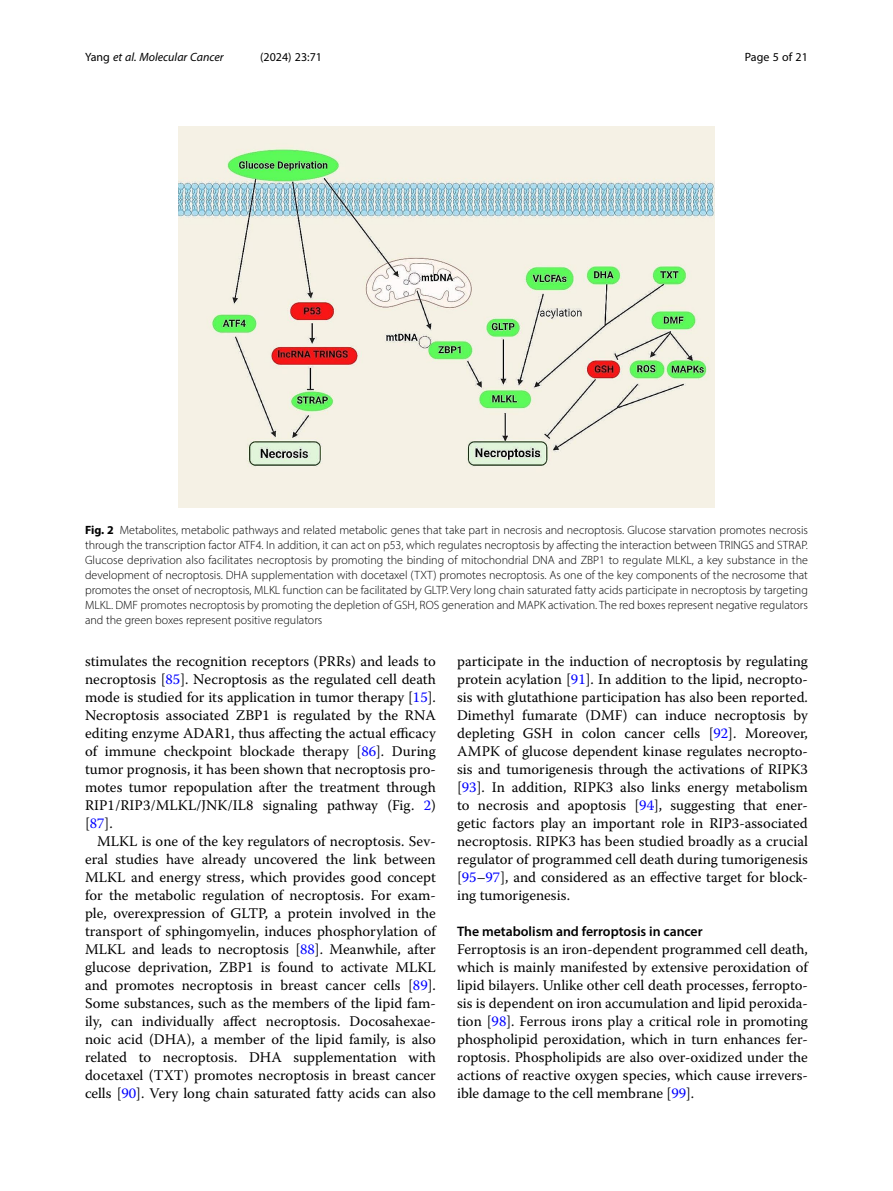
<style>
.page{position:relative;width:893px;height:1191px;background:#fff}
.page>*{position:absolute;margin:0;border:0;box-sizing:border-box;transform-origin:0 0}
.Body_Text_Indent{font:14.7px/18px "Warnock Pro";color:#000;text-align:justify}
.Body_Text{font:14.7px/18px "Warnock Pro";color:#000;text-align:justify}
.Head_2{font:600 13.8px "Myriad Pro";color:#000}
.Figure_Caption{font:300 12px/15px "Myriad Pro";color:#000;text-align:justify}
.t1{font:italic 12px "Myriad Pro";color:#000}
.t2{font:12px "Myriad Pro";color:#000}
.s1{font-style:normal}
.s2{font-weight:700}
.s3{color:#00f}
</style>
<div class="page">
<img style="left:178px;top:126px;width:536px;height:381px">
<p class="t1" style="left:85px;top:50px;width:140px"><span class="s1">Yang</span> et al. Molecular Cancer</p>
<p class="t2" style="left:260px;top:50px;width:63px">(2024) 23:71</p>
<p class="t2" style="left:745px;top:50px;width:65px">Page 5 of 21</p>
<p class="Figure_Caption" style="left:85px;top:522px;width:724px"><span class="s2">Fig. 2</span> Metabolites, metabolic pathways and related metabolic genes that take part in necrosis and necroptosis. Glucose starvation promotes necrosis through the transcription factor ATF4. In addition, it can act on p53, which regulates necroptosis by affecting the interaction between TRINGS and STRAP.<br>Glucose deprivation also facilitates necroptosis by promoting the binding of mitochondrial DNA and ZBP1 to regulate MLKL, a key substance in the development of necroptosis. DHA supplementation with docetaxel (TXT) promotes necroptosis. As one of the key components of the necrosome that promotes the onset of necroptosis, MLKL function can be facilitated by GLTP. Very long chain saturated fatty acids participate in necroptosis by targeting MLKL. DMF promotes necroptosis by promoting the depletion of GSH, ROS generation and MAPK activation. The red boxes represent negative regulators and the green boxes represent positive regulators</p>
<p class="Body_Text" style="left:85px;top:652px;width:352px">stimulates the recognition receptors (PRRs) and leads to necroptosis [<span class="s3">85</span>]. Necroptosis as the regulated cell death mode is studied for its application in tumor therapy [<span class="s3">15</span>].<br>Necroptosis associated ZBP1 is regulated by the RNA editing enzyme ADAR1, thus affecting the actual efficacy of immune checkpoint blockade therapy [<span class="s3">86</span>]. During tumor prognosis, it has been shown that necroptosis pro&shy;motes tumor repopulation after the treatment through RIP1/RIP3/MLKL/JNK/IL8 signaling pathway (Fig. <span class="s3">2</span>) [<span class="s3">87</span>].</p>
<p class="Body_Text_Indent" style="left:85px;top:832px;width:352px;text-indent:12px">MLKL is one of the key regulators of necroptosis. Sev&shy;eral studies have already uncovered the link between MLKL and energy stress, which provides good concept for the metabolic regulation of necroptosis. For exam&shy;ple, overexpression of GLTP, a protein involved in the transport of sphingomyelin, induces phosphorylation of MLKL and leads to necroptosis [<span class="s3">88</span>]. Meanwhile, after glucose deprivation, ZBP1 is found to activate MLKL and promotes necroptosis in breast cancer cells [<span class="s3">89</span>].<br>Some substances, such as the members of the lipid fam&shy;ily, can individually affect necroptosis. Docosahexae&shy;noic acid (DHA), a member of the lipid family, is also related to necroptosis. DHA supplementation with docetaxel (TXT) promotes necroptosis in breast cancer cells [<span class="s3">90</span>]. Very long chain saturated fatty acids can also</p>
<p class="Body_Text_Indent" style="left:457px;top:652px;width:352px">participate in the induction of necroptosis by regulating protein acylation [<span class="s3">91</span>]. In addition to the lipid, necropto&shy;sis with glutathione participation has also been reported.<br>Dimethyl fumarate (DMF) can induce necroptosis by depleting GSH in colon cancer cells [<span class="s3">92</span>]. Moreover, AMPK of glucose dependent kinase regulates necropto&shy;sis and tumorigenesis through the activations of RIPK3 [<span class="s3">93</span>]. In addition, RIPK3 also links energy metabolism to necrosis and apoptosis [<span class="s3">94</span>], suggesting that ener&shy;getic factors play an important role in RIP3-associated necroptosis. RIPK3 has been studied broadly as a crucial regulator of programmed cell death during tumorigenesis [<span class="s3">95</span>–<span class="s3">97</span>], and considered as an effective target for block&shy;ing tumorigenesis.</p>
<p class="Head_2" style="left:457px;top:923px;width:247px">The metabolism and ferroptosis in cancer</p>
<p class="Body_Text" style="left:457px;top:940px;width:352px">Ferroptosis is an iron-dependent programmed cell death, which is mainly manifested by extensive peroxidation of lipid bilayers. Unlike other cell death processes, ferropto&shy;sis is dependent on iron accumulation and lipid peroxida&shy;tion [<span class="s3">98</span>]. Ferrous irons play a critical role in promoting phospholipid peroxidation, which in turn enhances fer&shy;roptosis. Phospholipids are also over-oxidized under the actions of reactive oxygen species, which cause irrevers&shy;ible damage to the cell membrane [<span class="s3">99</span>].</p>
</div>
